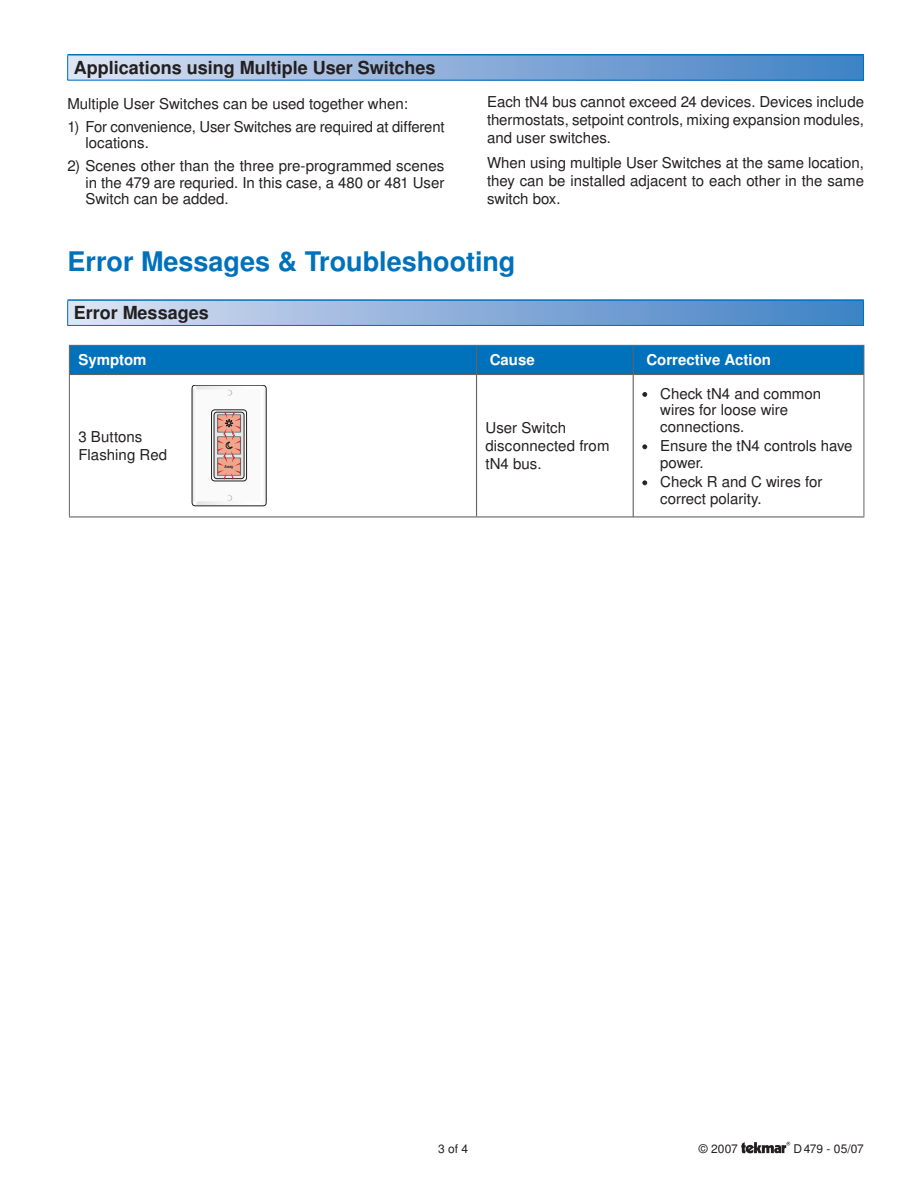
<style>
.page{position:relative;width:918px;height:1188px;background:#fff}
.page>*{position:absolute;margin:0;border:0;box-sizing:border-box;transform-origin:0 0}
.t1{font:700 27px "Nimbus San LOT";color:#0071bb}
.t2{font:700 18px "Nimbus San LOT";color:#231f20}
.t3{font:15px/16.5px "Nimbus San LOT";color:#231f20}
.t4{font:700 15px "Nimbus San LOT";color:#fff}
.t5{font:12px "Nimbus San LOT";color:#231f20}
.t6{font:700 4.2px "Arial Narrow";color:#231f20}
.s1{font-weight:700}
</style>
<div class="page">
<svg style="left:741px;top:1142px;width:49px;height:11px"></svg>
<div style="left:68px;top:300px;width:796px;height:25px;background:linear-gradient(to right,#dce1f2,#3e7fc4)"></div>
<hr style="left:68px;top:299px;width:796px;height:2px;background:#0071bb">
<svg style="left:67px;top:301px;width:1px;height:24px"></svg>
<svg style="left:863px;top:301px;width:1px;height:24px"></svg>
<hr style="left:68px;top:325px;width:796px;height:1px;background:#0071bb">
<div style="left:68px;top:55px;width:796px;height:25px;background:linear-gradient(to right,#dce1f2,#3e7fc4)"></div>
<hr style="left:68px;top:54px;width:796px;height:2px;background:#0071bb">
<svg style="left:67px;top:56px;width:1px;height:24px"></svg>
<svg style="left:863px;top:56px;width:1px;height:24px"></svg>
<hr style="left:68px;top:80px;width:796px;height:1px;background:#0071bb">
<svg style="left:191px;top:375px;width:285px;height:132px"></svg>
<hr style="left:69px;top:374px;width:1px;height:142px;background:#636366">
<hr style="left:70px;top:374px;width:563px;height:1px;background:#636366">
<hr style="left:69px;top:516px;width:114px;height:2px;background:#636366">
<hr style="left:477px;top:516px;width:156px;height:2px;background:#636366">
<hr style="left:633px;top:375px;width:1px;height:141px;background:#636366">
<hr style="left:633px;top:516px;width:231px;height:2px;background:#636366">
<hr style="left:864px;top:374px;width:1px;height:142px;background:#636366">
<div style="left:69px;top:345px;width:796px;height:29px;background:#0071bb"></div>
<hr style="left:633px;top:374px;width:231px;height:1px;background:#636366">
<hr style="left:476px;top:375px;width:1px;height:141px;background:#636366">
<hr style="left:183px;top:516px;width:294px;height:2px;background:#636366">
<svg style="left:192px;top:385px;width:74px;height:121px"></svg>
<p class="t2" style="left:74px;top:61px;width:363px">Applications using Multiple User Switches</p>
<p class="t3" style="left:68px;top:96px;width:342px">Multiple User Switches can be used together when:</p>
<p class="t3" style="left:86px;top:120px;width:361px;text-indent:-18px">1) For convenience, User Switches are required at different locations.</p>
<p class="t3" style="left:86px;top:159px;width:360px;text-align:justify;text-indent:-18px">2) Scenes other than the three pre-programmed scenes in the 479 are requried. In this case, a 480 or 481 User Switch can be added.</p>
<p class="t3" style="left:487px;top:94px;width:379px;line-height:18px;text-align:justify">Each tN4 bus cannot exceed 24 devices. Devices include thermostats, setpoint controls, mixing expansion modules, and user switches.</p>
<p class="t3" style="left:487px;top:155px;width:379px;line-height:18px;text-align:justify">When using multiple User Switches at the same location, they can be installed adjacent to each other in the same switch box.</p>
<h1 class="t1" style="left:68px;top:251px;width:449px">Error Messages &amp; Troubleshooting</h1>
<p class="t2" style="left:74px;top:306px;width:137px">Error Messages</p>
<p class="t4" style="left:78px;top:354px;width:70px">Symptom</p>
<p class="t4" style="left:490px;top:354px;width:46px">Cause</p>
<p class="t4" style="left:646px;top:354px;width:126px">Corrective Action</p>
<p class="t3" style="left:78px;top:430px;width:90px;line-height:18px">3 Buttons<br>Flashing Red</p>
<p class="t6" style="left:224px;top:464px;width:11px">Away</p>
<p class="t3" style="left:486px;top:421px;width:125px;line-height:18px">User Switch disconnected from tN4 bus.</p>
<p class="t3" style="left:660px;top:387px;width:162px;text-indent:-18px"><span class="s1">•</span> Check tN4 and common wires for loose wire connections.</p>
<p class="t3" style="left:660px;top:439px;width:194px;text-indent:-18px"><span class="s1">•</span> Ensure the tN4 controls have power.</p>
<p class="t3" style="left:660px;top:475px;width:164px;text-indent:-18px"><span class="s1">•</span> Check R and C wires for correct polarity.</p>
<p class="t5" style="left:438px;top:1144px;width:32px">3 of 4</p>
<p class="t5" style="left:699px;top:1144px;width:40px">© 2007</p>
<p class="t5" style="left:794px;top:1144px;width:72px">D 479 - 05/07</p>
</div>
